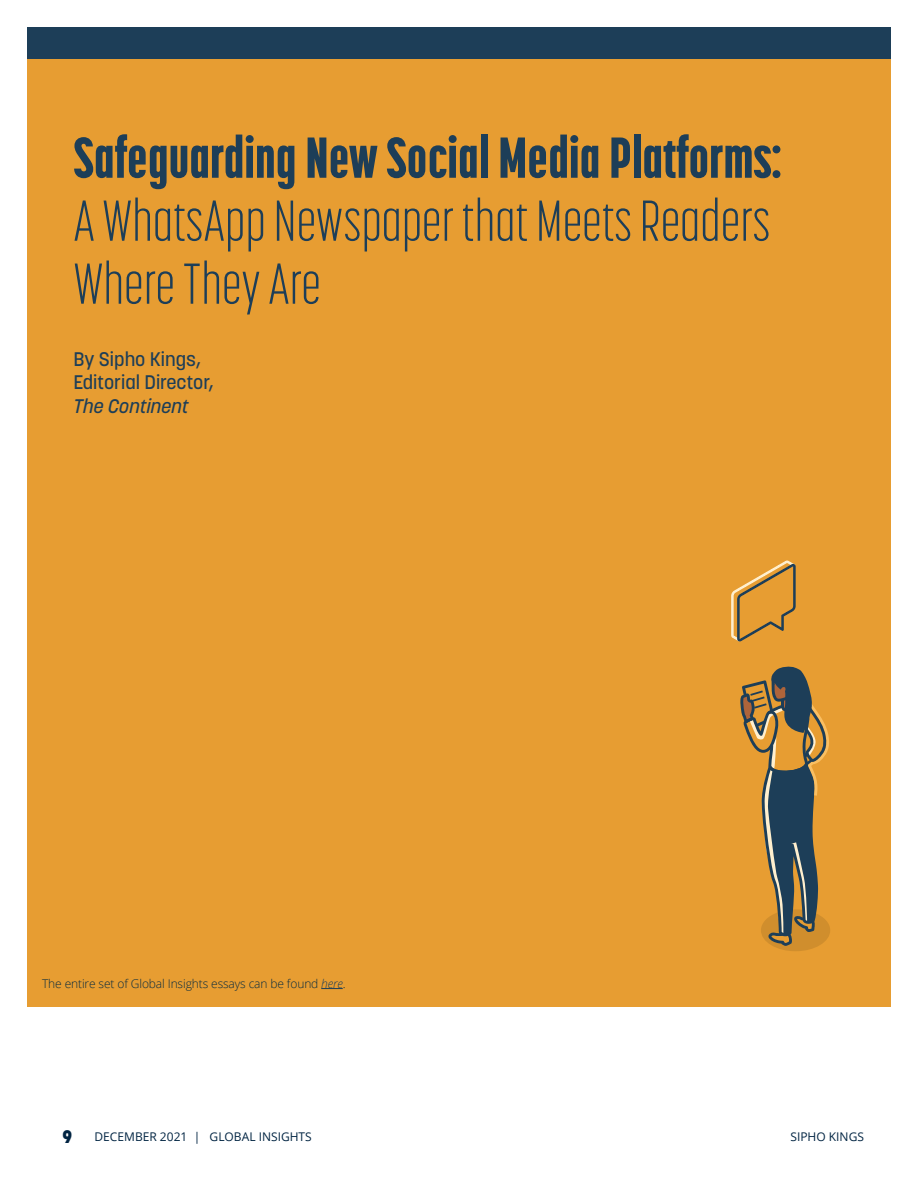
<style>
.page{position:relative;width:918px;height:1188px;background:#fff}
.page>*{position:absolute;margin:0;border:0;box-sizing:border-box;transform-origin:0 0}
.t1{font:300 57px/63px "Korolev Compressed";color:#1d3e58}
.t2{font:800 57px "Korolev Compressed";color:#1d3e58}
.t3{font:500 19.5px/23.4px "Korolev";color:#1d3e58}
.t4{font:italic 500 19.5px "Korolev";color:#1d3e58}
.t5{font:300 12px "Open Sans";letter-spacing:-.01em;color:#072b3f}
.t6{font:12px "Open Sans";color:#002442}
.s1{font-style:italic;color:#1d3e58}
.s2{font-family:"Korolev";font-weight:800;font-size:18px}
</style>
<div class="page">
<div style="left:27px;top:27px;width:864px;height:980px;background:#e79d32"></div>
<svg style="left:321px;top:988px;width:22px;height:1px"></svg>
<div style="left:27px;top:27px;width:864px;height:31px;background:#1d3e58"></div>
<svg style="left:731px;top:561px;width:65px;height:81px"></svg>
<svg style="left:740px;top:666px;width:90px;height:285px"></svg>
<h1 class="t2" style="left:73px;top:124px;width:710px">Safeguarding New Social Media Platforms:</h1>
<h1 class="t1" style="left:73px;top:189px;width:699px">A WhatsApp Newspaper that Meets Readers<br>Where They Are</h1>
<h2 class="t3" style="left:73px;top:347px;width:142px">By Sipho Kings,<br>Editorial Director,</h2>
<h2 class="t4" style="left:73px;top:393px;width:117px">The Continent</h2>
<p class="t5" style="left:42px;top:975px;width:305px">The entire set of Global Insights essays can be found <span class="s1">here</span>.</p>
<p class="t6" style="left:63px;top:1128px;width:251px"><span class="s2">9</span> DECEMBER 2021 | GLOBAL INSIGHTS</p>
<p class="t6" style="left:790px;top:1128px;width:75px">SIPHO KINGS</p>
</div>
